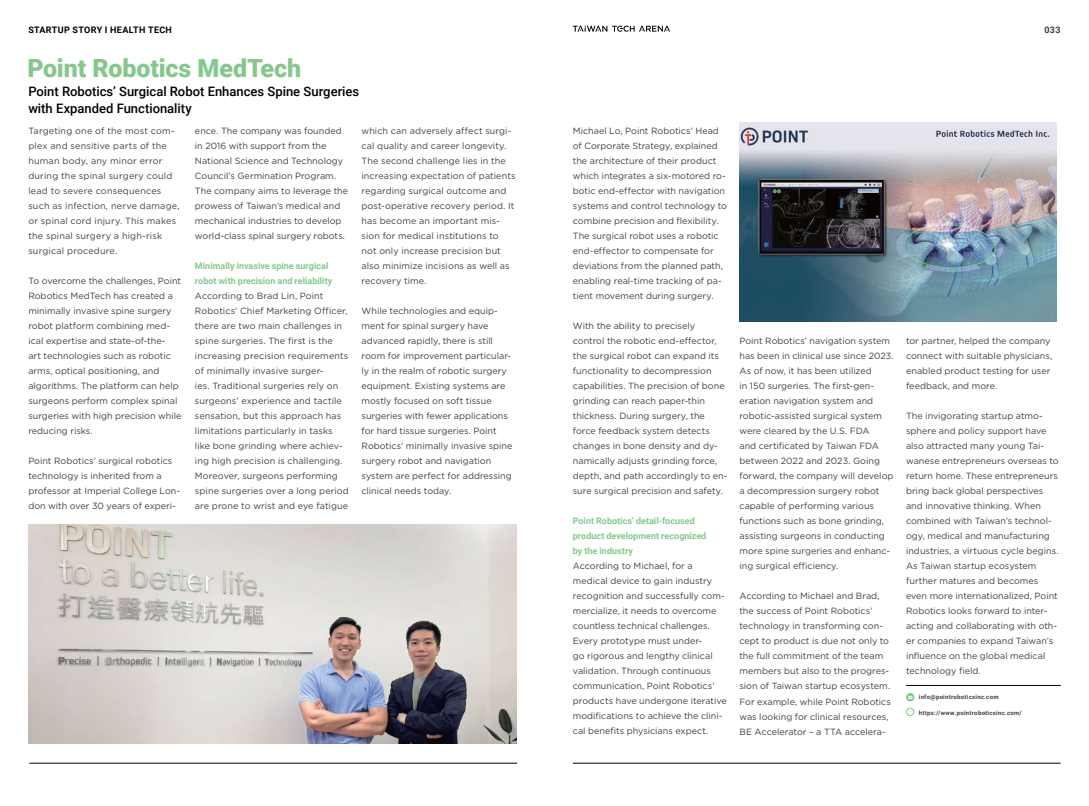
<style>
.page{position:relative;width:1089px;height:806px;background:#fff}
.page>*{position:absolute;margin:0;border:0;box-sizing:border-box;transform-origin:0 0}
.t1{font:900 25px "Roboto";letter-spacing:-.005em;color:#84c98b}
.t2{font:500 13px/17.6px "Roboto";color:#000}
.t3{font:9px/15px "Gotham";color:#404042}
.t4{font:9px/15px "Gotham";letter-spacing:.02em;color:#404042}
.t5{font:700 9px/15px "Roboto";letter-spacing:.005em;color:#84c98b}
.t6{font:700 9px "Roboto";letter-spacing:.04em;color:#000}
.t7{font:700 9px "Roboto";color:#404042}
.t8{font:700 6px "Roboto";letter-spacing:.045em;color:#404042}
</style>
<div class="page">
<img style="left:28px;top:524px;width:488px;height:219px">
<hr style="left:29px;top:762px;width:488px;height:1px;background:#000">
<hr style="left:573px;top:762px;width:487px;height:1px;background:#000">
<svg style="left:906px;top:692px;width:8px;height:9px"></svg>
<svg style="left:908px;top:695px;width:4px;height:3px"></svg>
<svg style="left:906px;top:707px;width:8px;height:8px"></svg>
<svg style="left:907px;top:708px;width:6px;height:6px"></svg>
<hr style="left:906px;top:684px;width:154px;height:1px;background:#000">
<img style="left:739px;top:122px;width:317px;height:199px">
<svg style="left:573px;top:26px;width:97px;height:6px"></svg>
<p class="t6" style="left:28px;top:24px;width:145px">STARTUP STORY I HEALTH TECH</p>
<p class="t7" style="left:1044px;top:24px;width:18px">033</p>
<h1 class="t1" style="left:27px;top:51px;width:275px">Point Robotics MedTech</h1>
<h2 class="t2" style="left:28px;top:82px;width:332px">Point Robotics’ Surgical Robot Enhances Spine Surgeries with Expanded Functionality</h2>
<p class="t4" style="left:28px;top:123px;width:153px">Targeting one of the most com&shy;plex and sensitive parts of the human body, any minor error during the spinal surgery could lead to severe consequences such as infection, nerve damage, or spinal cord injury. This makes the spinal surgery a high-risk surgical procedure.</p>
<p class="t3" style="left:28px;top:273px;width:155px">To overcome the challenges, Point<br>Robotics MedTech has created a minimally invasive spine surgery robot platform combining med&shy;ical expertise and state-of-the-<br>art technologies such as robotic arms, optical positioning, and algorithms. The platform can help surgeons perform complex spinal surgeries with high precision while reducing risks.</p>
<p class="t3" style="left:28px;top:453px;width:153px">Point Robotics’ surgical robotics technology is inherited from a professor at Imperial College Lon&shy;don with over 30 years of experi-</p>
<p class="t3" style="left:195px;top:123px;width:155px">ence. The company was founded in 2016 with support from the<br>National Science and Technology<br>Council’s Germination Program.<br>The company aims to leverage the prowess of Taiwan’s medical and mechanical industries to develop world-class spinal surgery robots.</p>
<p class="t5" style="left:195px;top:258px;width:139px">Minimally invasive spine surgical robot with precision and reliability</p>
<p class="t3" style="left:195px;top:288px;width:155px">According to Brad Lin, Point Robotics’ Chief Marketing Officer, there are two main challenges in spine surgeries. The first is the increasing precision requirements of minimally invasive surger-<br>ies. Traditional surgeries rely on surgeons’ experience and tactile sensation, but this approach has limitations particularly in tasks like bone grinding where achiev&shy;ing high precision is challenging.<br>Moreover, surgeons performing spine surgeries over a long period are prone to wrist and eye fatigue</p>
<p class="t3" style="left:361px;top:123px;width:156px">which can adversely affect surgi&shy;cal quality and career longevity.<br>The second challenge lies in the increasing expectation of patients regarding surgical outcome and post-operative recovery period. It has become an important mis&shy;sion for medical institutions to not only increase precision but also minimize incisions as well as recovery time.</p>
<p class="t3" style="left:361px;top:303px;width:152px">While technologies and equip&shy;ment for spinal surgery have advanced rapidly, there is still room for improvement particular&shy;ly in the realm of robotic surgery equipment. Existing systems are mostly focused on soft tissue surgeries with fewer applications for hard tissue surgeries. Point<br>Robotics’ minimally invasive spine surgery robot and navigation system are perfect for addressing clinical needs today.</p>
<p class="t3" style="left:573px;top:123px;width:156px">Michael Lo, Point Robotics’ Head of Corporate Strategy, explained the architecture of their product which integrates a six-motored ro&shy;botic end-effector with navigation systems and control technology to combine precision and flexibility.<br>The surgical robot uses a robotic end-effector to compensate for deviations from the planned path, enabling real-time tracking of pa&shy;tient movement during surgery.</p>
<p class="t3" style="left:573px;top:318px;width:156px">With the ability to precisely control the robotic end-effector, the surgical robot can expand its functionality to decompression capabilities. The precision of bone grinding can reach paper-thin thickness. During surgery, the force feedback system detects changes in bone density and dy&shy;namically adjusts grinding force, depth, and path accordingly to en&shy;sure surgical precision and safety.</p>
<p class="t5" style="left:573px;top:513px;width:135px">Point Robotics’ detail-focused product development recognized by the industry</p>
<p class="t3" style="left:573px;top:558px;width:155px">According to Michael, for a medical device to gain industry recognition and successfully com&shy;mercialize, it needs to overcome countless technical challenges.<br>Every prototype must under-<br>go rigorous and lengthy clinical validation. Through continuous communication, Point Robotics’ products have undergone iterative modifications to achieve the clini&shy;cal benefits physicians expect.</p>
<p class="t3" style="left:739px;top:333px;width:156px">Point Robotics’ navigation system has been in clinical use since 2023.<br>As of now, it has been utilized<br>in 150 surgeries. The first-gen&shy;eration navigation system and robotic-assisted surgical system were cleared by the U.S. FDA<br>and certificated by Taiwan FDA between 2022 and 2023. Going forward, the company will develop a decompression surgery robot capable of performing various functions such as bone grinding, assisting surgeons in conducting more spine surgeries and enhanc&shy;ing surgical efficiency.</p>
<p class="t3" style="left:739px;top:588px;width:153px">According to Michael and Brad, the success of Point Robotics’ technology in transforming con&shy;cept to product is due not only to the full commitment of the team members but also to the progres&shy;sion of Taiwan startup ecosystem.<br>For example, while Point Robotics was looking for clinical resources,<br>BE Accelerator – a TTA accelera-</p>
<p class="t3" style="left:906px;top:333px;width:148px">tor partner, helped the company connect with suitable physicians, enabled product testing for user feedback, and more.</p>
<p class="t3" style="left:906px;top:408px;width:154px">The invigorating startup atmo&shy;sphere and policy support have also attracted many young Tai&shy;wanese entrepreneurs overseas to return home. These entrepreneurs bring back global perspectives and innovative thinking. When combined with Taiwan’s technol&shy;ogy, medical and manufacturing industries, a virtuous cycle begins.<br>As Taiwan startup ecosystem further matures and becomes even more internationalized, Point<br>Robotics looks forward to inter&shy;acting and collaborating with oth&shy;er companies to expand Taiwan’s influence on the global medical technology field.</p>
<p class="t8" style="left:918px;top:692px;width:81px">info@pointroboticsinc.com</p>
<p class="t8" style="left:918px;top:707px;width:104px">https://www.pointroboticsinc.com/</p>
</div>
